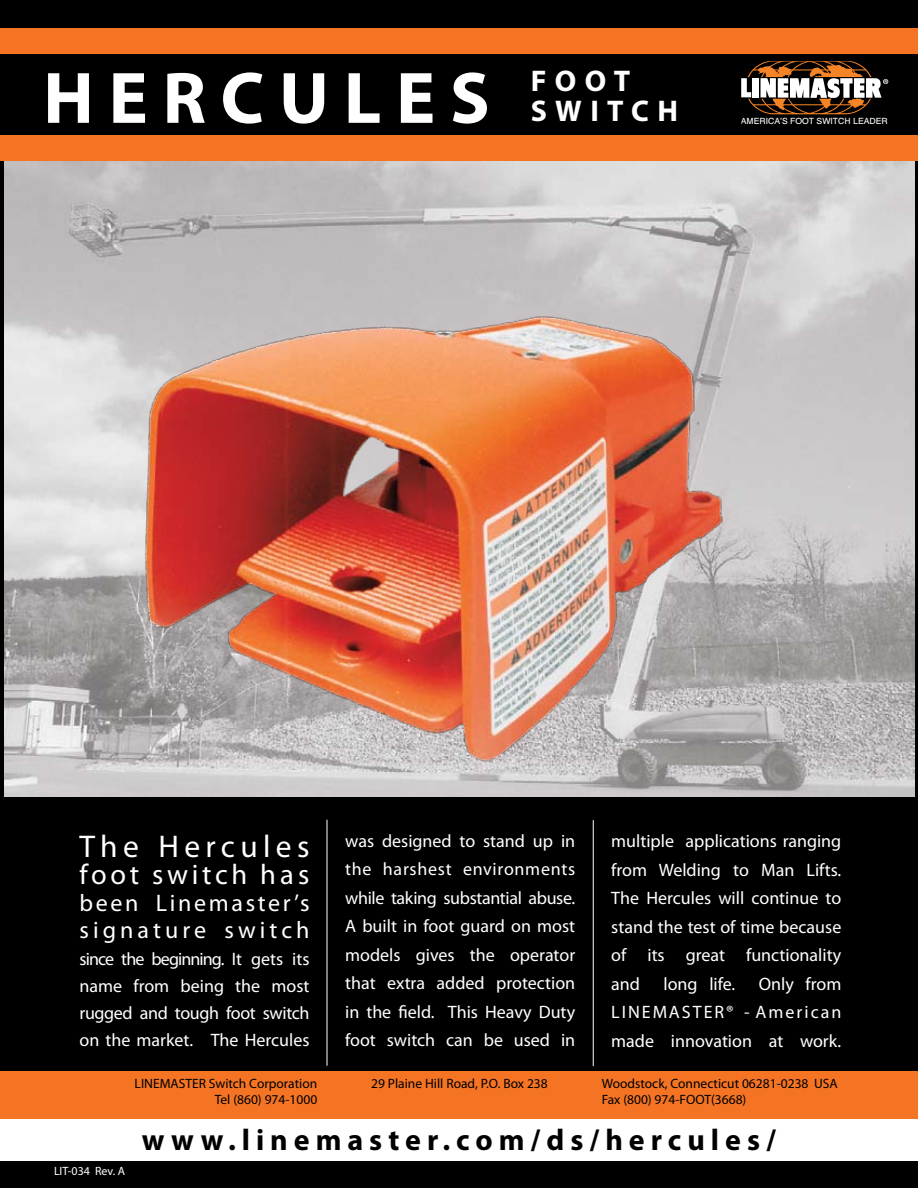
<style>
.page{position:relative;width:918px;height:1188px;background:#000}
.page>*{position:absolute;margin:0;border:0;box-sizing:border-box;transform-origin:0 0}
.t1{font:700 73.5px "Myriad Pro";letter-spacing:.2em;color:#fff}
.t2{font:31.5px "Myriad Pro";letter-spacing:.17em;color:#fff}
.t3{font:700 30px "Myriad Pro";letter-spacing:.2em;color:#000}
.t4{font:700 30px/30px "Myriad Pro";letter-spacing:.28em;color:#fff}
.t5{font:28.5px "Myriad Pro";letter-spacing:.13em;color:#fff}
.t6{font:24px/27px "Myriad Pro";letter-spacing:.16em;color:#fff}
.t7{font:18px/28.5px "Myriad Pro";color:#fff;text-align:justify}
.t8{font:13.5px/16.2px "Myriad Pro";color:#000;text-align:right}
.t9{font:12px "Myriad Pro";color:#fff}
.t10{font:8.4px "Helv Expert";color:#fff}
</style>
<div class="page">
<img style="left:4px;top:160px;width:910px;height:636px">
<img style="left:141px;top:309px;width:586px;height:457px">
<hr style="left:327px;top:820px;width:1px;height:246px;background:#fff">
<hr style="left:593px;top:820px;width:1px;height:246px;background:#fff">
<div style="left:0;top:1117px;width:918px;height:44px;background:#fff"></div>
<div style="left:0;top:1072px;width:918px;height:47px;background:#f47424"></div>
<svg style="left:743px;top:63px;width:145px;height:51px"></svg>
<div style="left:740px;top:60px;width:153px;height:69px;border:2px solid #000"></div>
<div style="left:0;top:135px;width:918px;height:25px;background:#f47424"></div>
<div style="left:0;top:28px;width:918px;height:26px;background:#f47424"></div>
<h1 class="t1" style="left:43px;top:50px;width:448px">HERCULES</h1>
<h3 class="t4" style="left:531px;top:65px;width:149px">FOOT<br>SWITCH</h3>
<p class="t10" style="left:741px;top:115px;width:149px">AMERICA’S FOOT SWITCH LEADER</p>
<h2 class="t2" style="left:80px;top:827px;width:232px">The Hercules</h2>
<h3 class="t5" style="left:79px;top:857px;width:232px">foot switch has</h3>
<h3 class="t6" style="left:80px;top:889px;width:232px">been Linemaster’s signature switch</h3>
<p class="t7" style="left:80px;top:945px;width:232px;line-height:27px">since the beginning. It gets its name from being the most rugged and tough foot switch on the market. The Hercules</p>
<p class="t7" style="left:345px;top:826px;width:232px">was designed to stand up in the harshest environments while taking substantial abuse.<br>A built in foot guard on most models gives the operator that extra added protection in the field. This Heavy Duty foot switch can be used in</p>
<p class="t7" style="left:611px;top:827px;width:232px">multiple applications ranging from Welding to Man Lifts.<br>The Hercules will continue to stand the test of time because of its great functionality and</p>
<p class="t7" style="left:611px;top:969px;width:232px;text-indent:147px">Only from LINEMASTER® - American made innovation at work.</p>
<p class="t7" style="left:663px;top:969px;width:73px">long life.</p>
<p class="t8" style="left:135px;top:1075px;width:184px">LINEMASTER Switch Corporation<br>Tel (860) 974-1000</p>
<p class="t8" style="left:371px;top:1075px;width:178px">29 Plaine Hill Road, P.O. Box 238</p>
<p class="t8" style="left:602px;top:1075px;width:238px;text-align:left">Woodstock, Connecticut 06281-0238 USA<br>Fax (800) 974-FOOT(3668)</p>
<p class="t9" style="left:54px;top:1163px;width:73px">LIT-034 Rev. A</p>
<h3 class="t3" style="left:142px;top:1121px;width:636px">www.linemaster.com/ds/hercules/</h3>
</div>
